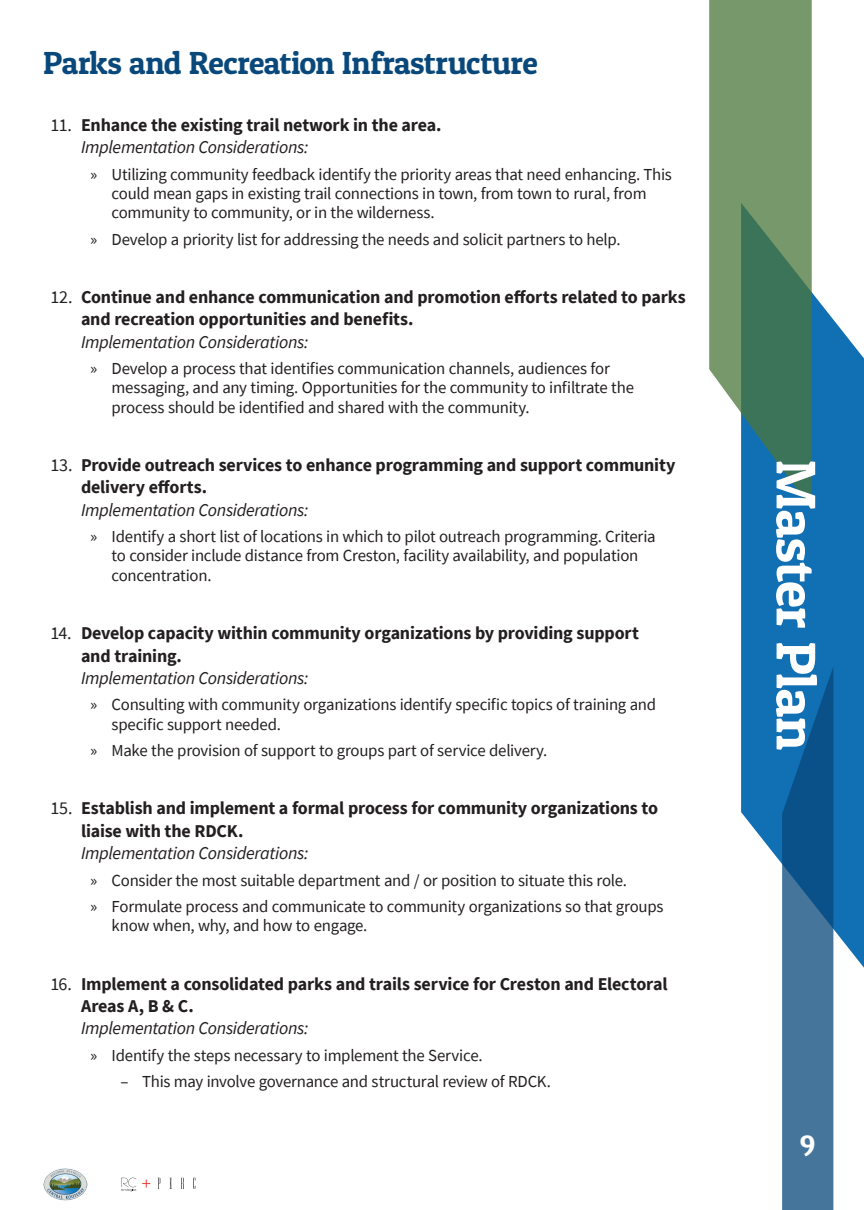
<style>
.page{position:relative;width:864px;height:1210px;background:#fff}
.page>*{position:absolute;margin:0;border:0;box-sizing:border-box;transform-origin:0 0}
.Section_Number{font:56px "Patua One";letter-spacing:-.02em;color:#fff}
.Heading_1{font:32px "Patua One";letter-spacing:-.015em;color:#09487b}
.t1{font:29.6px "Patua One";color:#fff}
.OL01{font:700 18px/22.4px "Source Sans Pro";letter-spacing:-.01em;color:#231f20}
.t2{font:16.8px/19.2px "Source Sans Pro";letter-spacing:-.015em;color:#231f20}
.s1{font-weight:400}
.s2{font-weight:400;font-style:italic}
</style>
<div class="page">
<svg style="left:121px;top:1177px;width:15px;height:14px"></svg>
<svg style="left:158px;top:1177px;width:2px;height:12px"></svg>
<svg style="left:181px;top:1177px;width:3px;height:12px"></svg>
<svg style="left:193px;top:1177px;width:2px;height:11px"></svg>
<svg style="left:169px;top:1177px;width:3px;height:12px"></svg>
<svg style="left:142px;top:1179px;width:8px;height:8px"></svg>
<img style="left:43px;top:1168px;width:44px;height:32px">
<svg style="left:741px;top:292px;width:123px;height:680px;background:#3383bd"></svg>
<svg style="left:782px;top:666px;width:51px;height:544px;background:#2e6a9a"></svg>
<svg style="left:709px;top:0;width:103px;height:509px;background:#699275"></svg>
<p class="Heading_1" style="left:43px;top:43px;width:496px">Parks and Recreation Infrastructure</p>
<p class="OL01" style="left:81px;top:113px;width:362px;text-indent:-31px"><span class="s1">11.</span> Enhance the existing trail network in the area.<br><span class="s2">Implementation Considerations:</span></p>
<p class="t2" style="left:112px;top:164px;width:562px;text-indent:-22px">» Utilizing community feedback identify the priority areas that need enhancing. This could mean gaps in existing trail connections in town, from town to rural, from community to community, or in the wilderness.</p>
<p class="t2" style="left:90px;top:229px;width:532px">» Develop a priority list for addressing the needs and solicit partners to help.</p>
<p class="OL01" style="left:81px;top:285px;width:606px;text-indent:-31px"><span class="s1">12.</span> Continue and enhance communication and promotion efforts related to parks and recreation opportunities and benefits.<br><span class="s2">Implementation Considerations:</span></p>
<p class="t2" style="left:112px;top:359px;width:524px;text-indent:-22px">» Develop a process that identifies communication channels, audiences for messaging, and any timing. Opportunities for the community to infiltrate the process should be identified and shared with the community.</p>
<p class="OL01" style="left:81px;top:453px;width:596px;text-indent:-31px"><span class="s1">13.</span> Provide outreach services to enhance programming and support community delivery efforts.<br><span class="s2">Implementation Considerations:</span></p>
<p class="t2" style="left:112px;top:527px;width:546px;text-indent:-22px">» Identify a short list of locations in which to pilot outreach programming. Criteria to consider include distance from Creston, facility availability, and population concentration.</p>
<p class="OL01" style="left:81px;top:621px;width:559px;text-indent:-31px"><span class="s1">14.</span> Develop capacity within community organizations by providing support and training.<br><span class="s2">Implementation Considerations:</span></p>
<p class="t2" style="left:112px;top:695px;width:546px;text-indent:-22px">» Consulting with community organizations identify specific topics of training and specific support needed.</p>
<p class="t2" style="left:90px;top:740px;width:459px">» Make the provision of support to groups part of service delivery.</p>
<p class="OL01" style="left:81px;top:797px;width:579px;text-indent:-31px"><span class="s1">15.</span> Establish and implement a formal process for community organizations to liaise with the RDCK.<br><span class="s2">Implementation Considerations:</span></p>
<p class="t2" style="left:90px;top:870px;width:539px">» Consider the most suitable department and / or position to situate this role.</p>
<p class="t2" style="left:112px;top:896px;width:553px;text-indent:-22px">» Formulate process and communicate to community organizations so that groups know when, why, and how to engage.</p>
<p class="OL01" style="left:81px;top:972px;width:588px;text-indent:-31px"><span class="s1">16.</span> Implement a consolidated parks and trails service for Creston and Electoral<br>Areas A, B &amp; C.<br><span class="s2">Implementation Considerations:</span></p>
<p class="t2" style="left:90px;top:1045px;width:394px">» Identify the steps necessary to implement the Service.</p>
<p class="t2" style="left:121px;top:1072px;width:432px">– This may involve governance and structural review of RDCK.</p>
<p class="Section_Number" style="left:831px;top:460px;width:292px;rotate:90deg">Master Plan</p>
<h3 class="t1" style="left:800px;top:1127px;width:17px">9</h3>
</div>
